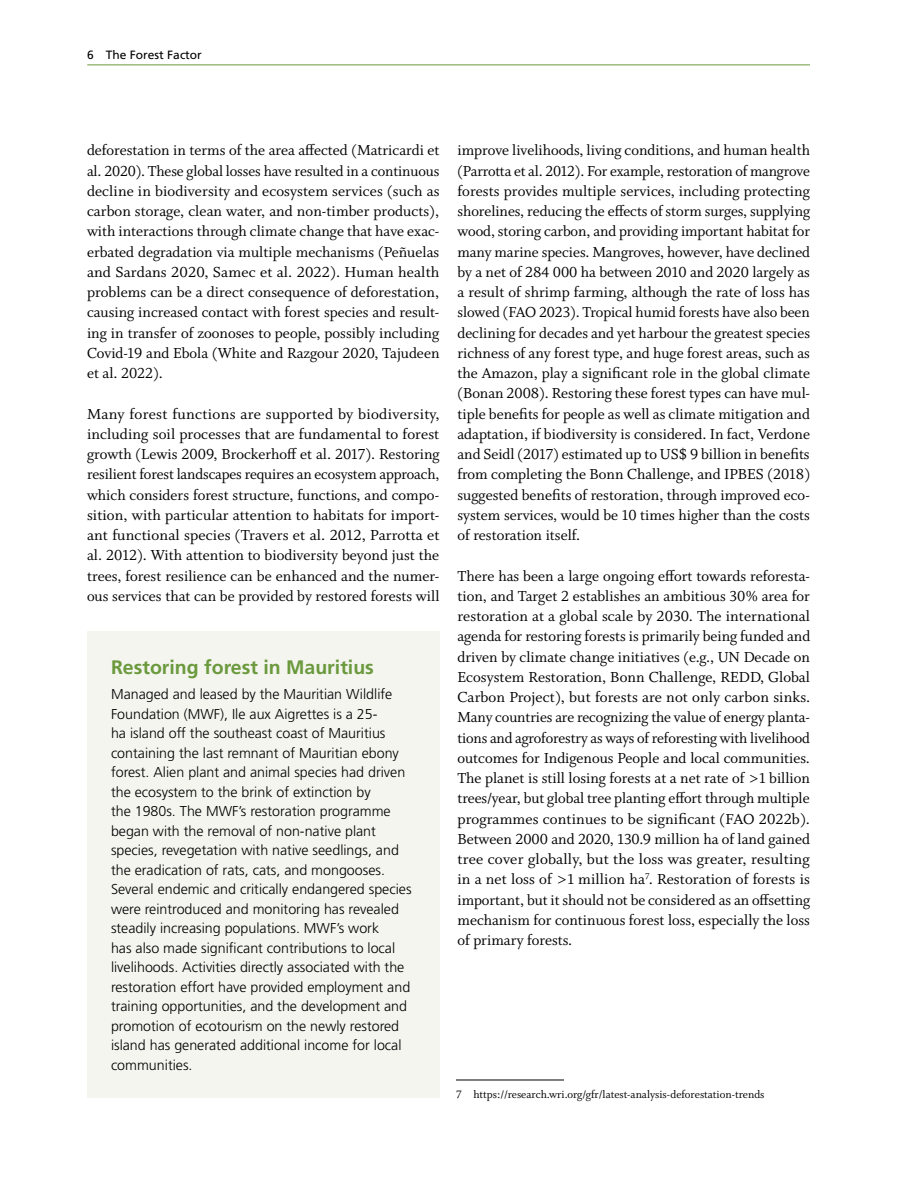
<style>
.page{position:relative;width:918px;height:1188px;background:#fff}
.page>*{position:absolute;margin:0;border:0;box-sizing:border-box;transform-origin:0 0}
.t1{font:700 19.5px "Frutiger LT Std";color:#6b993d}
.Body{font:16.2px/20.2px "Whitman";color:#000;text-align:justify}
.t2{font:300 14.25px/19.5px "Frutiger LT Std";color:#000}
.Footnotes{font:12px "Whitman";color:#000}
.t3{font:12px "Frutiger LT Std";color:#000}
</style>
<div class="page">
<hr style="left:87px;top:64px;width:723px;height:1px;background:#6b993d">
<hr style="left:456px;top:1080px;width:108px;height:1px;background:#000">
<div style="left:87px;top:631px;width:353px;height:467px;background:#f3f5ee"></div>
<p class="t3" style="left:87px;top:47px;width:116px">6 The Forest Factor</p>
<p class="Body" style="left:87px;top:140px;width:354px">deforestation in terms of the area affected (Matricardi et al. 2020). These global losses have resulted in a continuous decline in biodiversity and ecosystem services (such as carbon storage, clean water, and non-timber products), with interactions through climate change that have exac&shy;erbated degradation via multiple mechanisms (Peñuelas and Sardans 2020, Samec et al. 2022). Human health problems can be a direct consequence of deforestation, causing increased contact with forest species and result&shy;ing in transfer of zoonoses to people, possibly including Covid-19 and Ebola (White and Razgour 2020, Tajudeen et al. 2022).</p>
<p class="Body" style="left:87px;top:404px;width:354px">Many forest functions are supported by biodiversity, including soil processes that are fundamental to forest growth (Lewis 2009, Brockerhoff et al. 2017). Restoring resilient forest landscapes requires an ecosystem approach, which considers forest structure, functions, and compo&shy;sition, with particular attention to habitats for import&shy;ant functional species (Travers et al. 2012, Parrotta et al. 2012). With attention to biodiversity beyond just the trees, forest resilience can be enhanced and the numer&shy;ous services that can be provided by restored forests will</p>
<p class="t1" style="left:111px;top:656px;width:264px">Restoring forest in Mauritius</p>
<p class="t2" style="left:111px;top:685px;width:302px">Managed and leased by the Mauritian Wildlife Foundation (MWF), Ile aux Aigrettes is a 25-<br>ha island off the southeast coast of Mauritius containing the last remnant of Mauritian ebony forest. Alien plant and animal species had driven the ecosystem to the brink of extinction by<br>the 1980s. The MWF’s restoration programme began with the removal of non-native plant species, revegetation with native seedlings, and the eradication of rats, cats, and mongooses.<br>Several endemic and critically endangered species were reintroduced and monitoring has revealed steadily increasing populations. MWF’s work<br>has also made significant contributions to local livelihoods. Activities directly associated with the restoration effort have provided employment and training opportunities, and the development and promotion of ecotourism on the newly restored island has generated additional income for local communities.</p>
<p class="Body" style="left:458px;top:140px;width:354px">improve livelihoods, living conditions, and human health (Parrotta et al. 2012). For example, restoration of mangrove forests provides multiple services, including protecting shorelines, reducing the effects of storm surges, supplying wood, storing carbon, and providing important habitat for many marine species. Mangroves, however, have declined by a net of 284 000 ha between 2010 and 2020 largely as a result of shrimp farming, although the rate of loss has slowed (FAO 2023). Tropical humid forests have also been declining for decades and yet harbour the greatest species richness of any forest type, and huge forest areas, such as the Amazon, play a significant role in the global climate (Bonan 2008). Restoring these forest types can have mul&shy;tiple benefits for people as well as climate mitigation and adaptation, if biodiversity is considered. In fact, Verdone and Seidl (2017) estimated up to US$ 9 billion in benefits from completing the Bonn Challenge, and IPBES (2018) suggested benefits of restoration, through improved eco&shy;system services, would be 10 times higher than the costs of restoration itself.</p>
<p class="Body" style="left:458px;top:566px;width:354px">There has been a large ongoing effort towards reforesta&shy;tion, and Target 2 establishes an ambitious 30% area for restoration at a global scale by 2030. The international agenda for restoring forests is primarily being funded and driven by climate change initiatives (e.g., UN Decade on Ecosystem Restoration, Bonn Challenge, REDD, Global Carbon Project), but forests are not only carbon sinks.<br>Many countries are recognizing the value of energy planta&shy;tions and agroforestry as ways of reforesting with livelihood outcomes for Indigenous People and local communities.<br>The planet is still losing forests at a net rate of &gt;1 billion trees/year, but global tree planting effort through multiple programmes continues to be significant (FAO 2022b).<br>Between 2000 and 2020, 130.9 million ha of land gained tree cover globally, but the loss was greater, resulting in a net loss of &gt;1 million ha<sup>7</sup>. Restoration of forests is important, but it should not be considered as an offsetting mechanism for continuous forest loss, especially the loss of primary forests.</p>
<p class="Footnotes" style="left:456px;top:1088px;width:310px">7 https://research.wri.org/gfr/latest-analysis-deforestation-trends</p>
</div>
